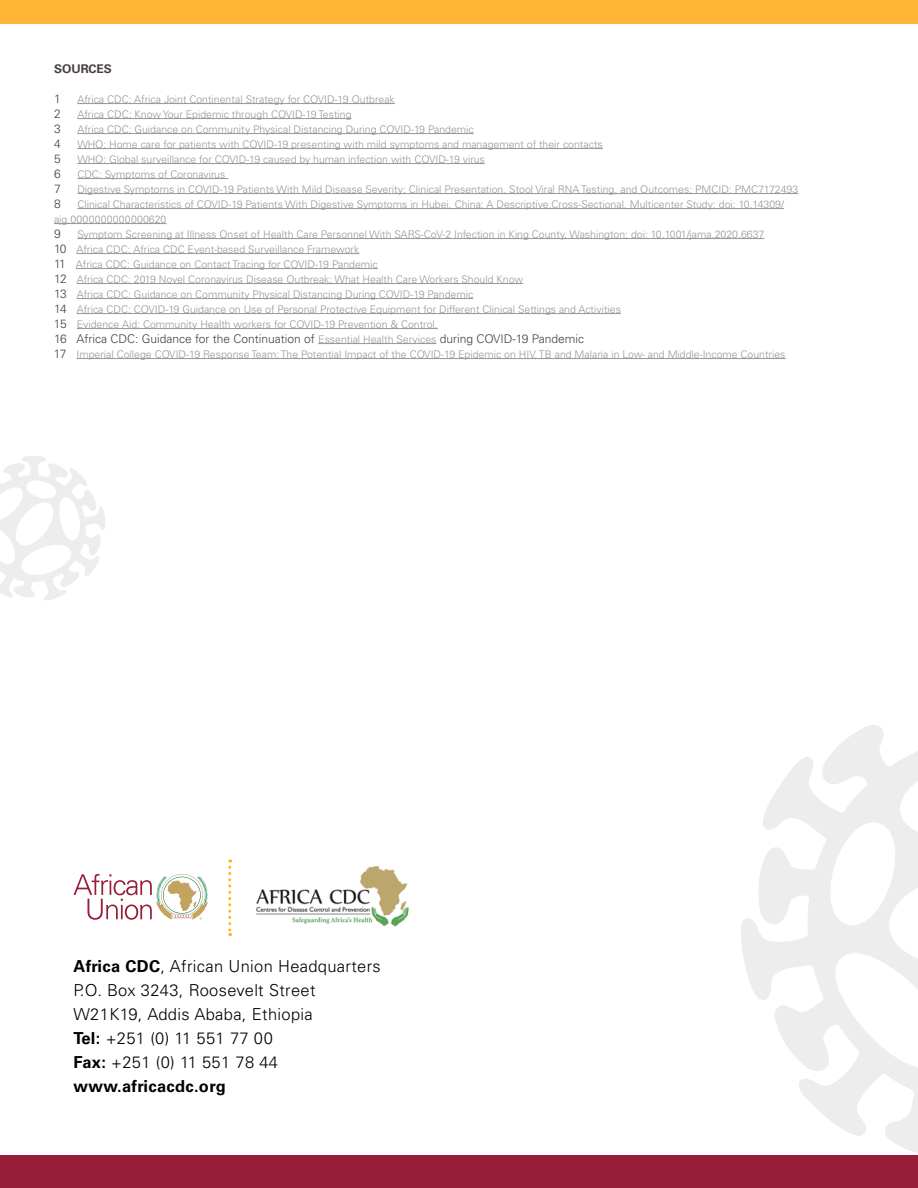
<style>
.page{position:relative;width:918px;height:1188px;background:#fff}
.page>*{position:absolute;margin:0;border:0;box-sizing:border-box;transform-origin:0 0}
.t1{font:300 16.5px/24px "Univers";letter-spacing:.02em;color:#000}
.t2{font:300 12px "Univers";color:#47403d}
.t3{font:700 12px "Univers";color:#47403d}
.t4{font:300 10.5px/15px "Univers";color:#969697}
.s1{font-size:12px;color:#47403d}
.s2{font-size:10.5px;color:#969697}
.s3{font-weight:700}
</style>
<div class="page">
<svg style="left:0;top:456px;width:105px;height:144px"></svg>
<svg style="left:741px;top:725px;width:177px;height:428px"></svg>
<div style="left:0;top:1155px;width:918px;height:33px;background:#981d38"></div>
<div style="left:0;top:0;width:918px;height:24px;background:#ffb536"></div>
<svg style="left:74px;top:874px;width:134px;height:46px"></svg>
<svg style="left:228px;top:860px;width:3px;height:76px"></svg>
<hr style="left:77px;top:103px;width:318px;height:1px;background:#969697">
<hr style="left:77px;top:118px;width:275px;height:1px;background:#969697">
<hr style="left:77px;top:133px;width:397px;height:1px;background:#969697">
<hr style="left:77px;top:148px;width:526px;height:1px;background:#969697">
<hr style="left:77px;top:163px;width:408px;height:1px;background:#969697">
<hr style="left:77px;top:178px;width:151px;height:1px;background:#969697">
<hr style="left:77px;top:193px;width:721px;height:1px;background:#969697">
<hr style="left:77px;top:208px;width:707px;height:1px;background:#969697">
<hr style="left:54px;top:223px;width:112px;height:1px;background:#969697">
<hr style="left:77px;top:238px;width:687px;height:1px;background:#969697">
<hr style="left:76px;top:253px;width:283px;height:1px;background:#969697">
<hr style="left:76px;top:268px;width:302px;height:1px;background:#969697">
<hr style="left:77px;top:283px;width:446px;height:1px;background:#969697">
<hr style="left:77px;top:298px;width:396px;height:1px;background:#969697">
<hr style="left:77px;top:313px;width:544px;height:1px;background:#969697">
<hr style="left:77px;top:328px;width:361px;height:1px;background:#969697">
<hr style="left:318px;top:343px;width:119px;height:1px;background:#969697">
<hr style="left:77px;top:358px;width:709px;height:1px;background:#969697">
<img style="left:256px;top:865px;width:153px;height:62px">
<p class="t3" style="left:54px;top:61px;width:59px">SOURCES</p>
<p class="t2" style="left:54px;top:91px;width:8px">1</p>
<p class="t4" style="left:77px;top:91px;width:319px">Africa CDC: Africa Joint Continental Strategy for COVID-19 Outbreak</p>
<p class="t2" style="left:54px;top:106px;width:8px">2</p>
<p class="t4" style="left:77px;top:106px;width:276px">Africa CDC: Know Your Epidemic through COVID-19 Testing</p>
<p class="t2" style="left:54px;top:121px;width:8px">3</p>
<p class="t4" style="left:77px;top:121px;width:398px">Africa CDC: Guidance on Community Physical Distancing During COVID-19 Pandemic</p>
<p class="t2" style="left:54px;top:136px;width:8px">4</p>
<p class="t4" style="left:77px;top:136px;width:527px">WHO: Home care for patients with COVID-19 presenting with mild symptoms and management of their contacts</p>
<p class="t2" style="left:54px;top:151px;width:8px">5</p>
<p class="t4" style="left:77px;top:151px;width:409px">WHO: Global surveillance for COVID-19 caused by human infection with COVID-19 virus</p>
<p class="t2" style="left:54px;top:166px;width:8px">6</p>
<p class="t4" style="left:77px;top:166px;width:150px">CDC: Symptoms of Coronavirus</p>
<p class="t2" style="left:54px;top:181px;width:8px">7</p>
<p class="t4" style="left:77px;top:181px;width:722px">Digestive Symptoms in COVID-19 Patients With Mild Disease Severity: Clinical Presentation, Stool Viral RNA Testing, and Outcomes; PMCID: PMC7172493</p>
<p class="t2" style="left:54px;top:196px;width:8px">8</p>
<p class="t4" style="left:54px;top:196px;width:732px;text-indent:23px">Clinical Characteristics of COVID-19 Patients With Digestive Symptoms in Hubei, China: A Descriptive,Cross-Sectional, Multicenter Study; doi: 10.14309/ ajg.0000000000000620</p>
<p class="t2" style="left:54px;top:226px;width:8px">9</p>
<p class="t4" style="left:54px;top:226px;width:712px;text-indent:23px">Symptom Screening at Illness Onset of Health Care Personnel With SARS-CoV-2 Infection in King County, Washington; doi: 10.1001/jama.2020.6637<br><span class="s1">10</span> Africa CDC: Africa CDC Event-based Surveillance Framework<br><span class="s1">11</span> Africa CDC: Guidance on Contact Tracing for COVID-19 Pandemic<br><span class="s1">12</span> Africa CDC: 2019 Novel Coronavirus Disease Outbreak: What Health Care Workers Should Know<br><span class="s1">13</span> Africa CDC: Guidance on Community Physical Distancing During COVID-19 Pandemic<br><span class="s1">14</span> Africa CDC: COVID-19 Guidance on Use of Personal Protective Equipment for Different Clinical Settings and Activities<br><span class="s1">15</span> Evidence Aid: Community Health workers for COVID-19 Prevention &amp; Control.</p>
<p class="t2" style="left:54px;top:331px;width:532px">16 Africa CDC: Guidance for the Continuation of <span class="s2">Essential Health Services</span> during COVID-19 Pandemic</p>
<p class="t4" style="left:54px;top:346px;width:733px"><span class="s1">17</span> Imperial College COVID-19 Response Team: The Potential Impact of the COVID-19 Epidemic on HIV, TB and Malaria in Low- and Middle-Income Countries</p>
<h1 class="t1" style="left:74px;top:954px;width:309px"><span class="s3">Africa CDC</span>, African Union Headquarters<br>P.O. Box 3243, Roosevelt Street<br>W21K19, Addis Ababa, Ethiopia<br><span class="s3">Tel:</span> +251 (0) 11 551 77 00<br><span class="s3">Fax:</span> +251 (0) 11 551 78 44 <span class="s3">www.africacdc.org</span></h1>
</div>
